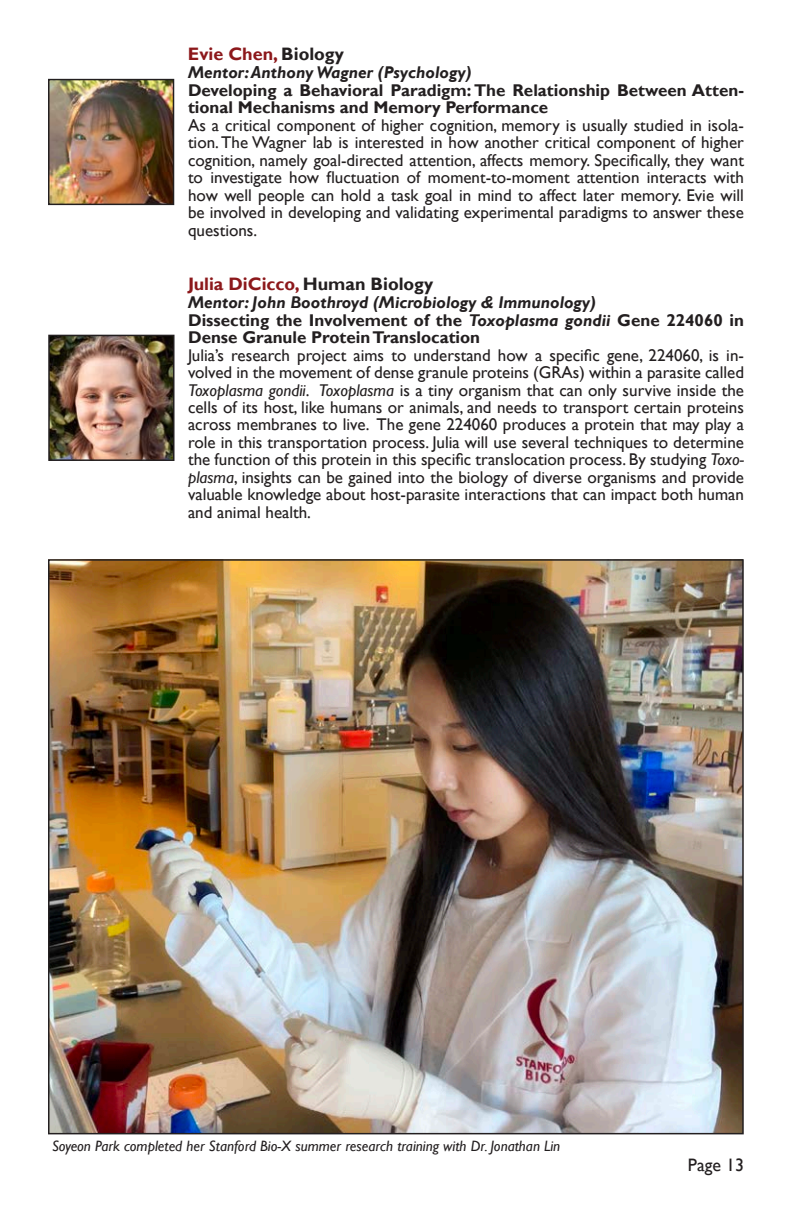
<style>
.page{position:relative;width:792px;height:1224px;background:#fff}
.page>*{position:absolute;margin:0;border:0;box-sizing:border-box;transform-origin:0 0}
.t1{font:700 18px "Gill Sans";color:#8c181b}
.t2{font:18px "Gill Sans";color:#231f20}
.t3{font:17px/17.4px "Gill Sans";color:#231f20;text-align:justify}
.t4{font:700 17px/17.4px "Gill Sans";color:#231f20}
.t5{font:italic 700 17px "Gill Sans";color:#231f20}
.t6{font:italic 15px "Gill Sans";color:#231f20}
.s1{color:#231f20}
.s2{font-style:italic}
</style>
<div class="page">
<img style="left:51px;top:82px;width:120px;height:120px">
<div style="left:48px;top:79px;width:126px;height:126px;border:2px solid #231f20"></div>
<img style="left:51px;top:562px;width:690px;height:569px">
<img style="left:51px;top:338px;width:121px;height:120px">
<div style="left:48px;top:335px;width:127px;height:126px;border:2px solid #231f20"></div>
<p class="t1" style="left:188px;top:44px;width:158px">Evie Chen, <span class="s1">Biology</span></p>
<p class="t5" style="left:188px;top:63px;width:285px">Mentor: Anthony Wagner (Psychology)</p>
<p class="t4" style="left:188px;top:82px;width:558px">Developing a Behavioral Paradigm: The Relationship Between Atten&shy;tional Mechanisms and Memory Performance</p>
<p class="t3" style="left:188px;top:117px;width:558px">As a critical component of higher cognition, memory is usually studied in isola&shy;tion. The Wagner lab is interested in how another critical component of higher cognition, namely goal-directed attention, affects memory. Specifically, they want to investigate how fluctuation of moment-to-moment attention interacts with how well people can hold a task goal in mind to affect later memory. Evie will be involved in developing and validating experimental paradigms to answer these questions.</p>
<p class="t1" style="left:188px;top:273px;width:247px">Julia DiCicco, <span class="s1">Human Biology</span></p>
<p class="t4" style="left:188px;top:294px;width:557px"><span class="s2">Mentor: John Boothroyd (Microbiology &amp; Immunology)<br></span>Dissecting the Involvement of the <span class="s2">Toxoplasma gondii</span> Gene 224060 in<br>Dense Granule Protein Translocation</p>
<p class="t3" style="left:188px;top:346px;width:557px">Julia’s research project aims to understand how a specific gene, 224060, is in&shy;volved in the movement of dense granule proteins (GRAs) within a parasite called <span class="s2">Toxoplasma gondii</span>. <span class="s2">Toxoplasma</span> is a tiny organism that can only survive inside the cells of its host, like humans or animals, and needs to transport certain proteins across membranes to live. The gene 224060 produces a protein that may play a role in this transportation process. Julia will use several techniques to determine the function of this protein in this specific translocation process. By studying <span class="s2">Toxo&shy;plasma</span>, insights can be gained into the biology of diverse organisms and provide valuable knowledge about host-parasite interactions that can impact both human and animal health.</p>
<p class="t6" style="left:52px;top:1137px;width:510px">Soyeon Park completed her Stanford Bio-X summer research training with Dr. Jonathan Lin</p>
<p class="t2" style="left:688px;top:1154px;width:58px">Page 13</p>
</div>
